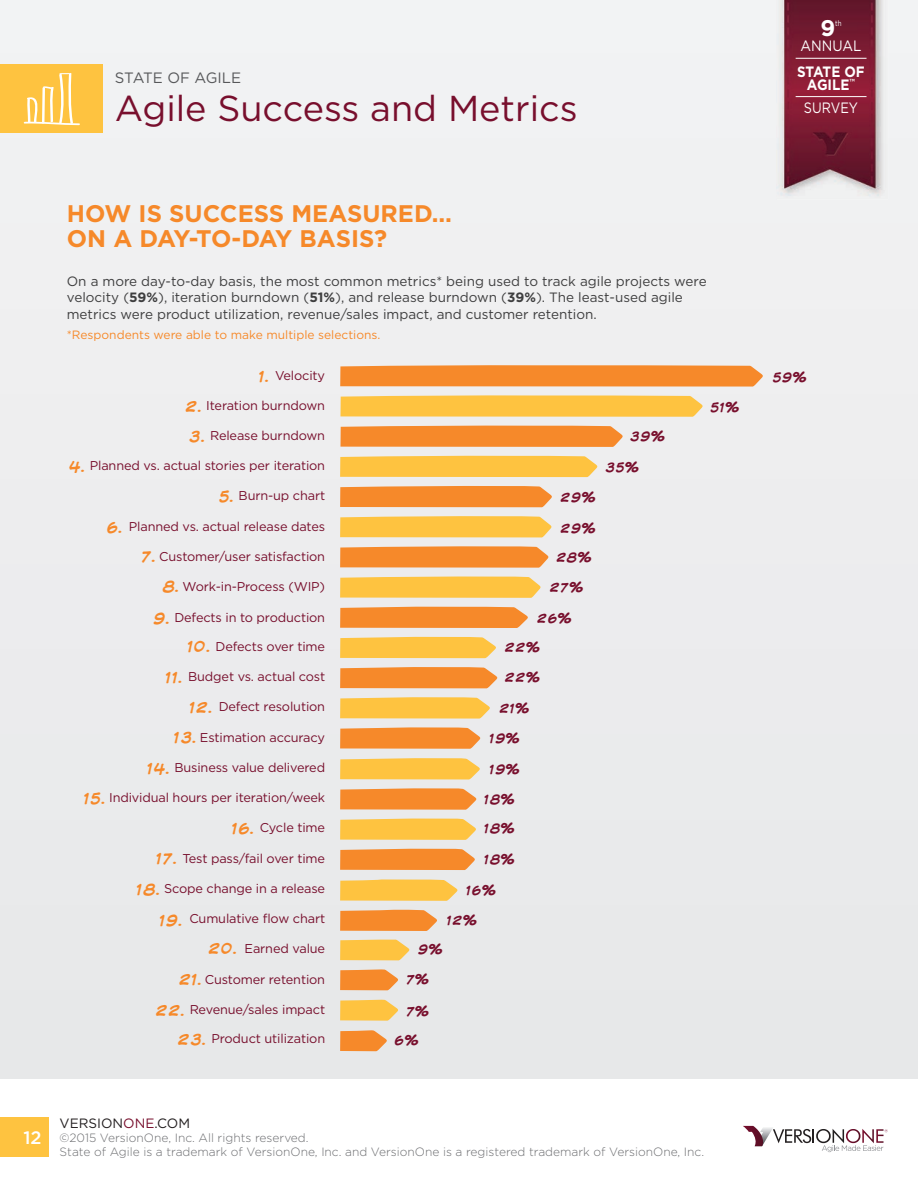
<style>
.page{position:relative;width:918px;height:1188px;background:#fff}
.page>*{position:absolute;margin:0;border:0;box-sizing:border-box;transform-origin:0 0}
.t1{font:36px "Gotham";color:#780f2d}
.t2{font:700 24px/25.5px "Gotham";color:#f6892a}
.t3{font:700 22.65px "Gotham";color:#fff}
.t4{font:500 18px "Gotham";color:#fff}
.t5{font:16.65px/31.5px "Komika Display";letter-spacing:.1em;color:#f6892a}
.t6{font:700 15px/13.5px "Gotham";color:#fff;text-align:center;scale:.9 1}
.t7{font:15px "Gotham";color:#57585a}
.t8{font:15px "Gotham";color:#fff;scale:.9 1}
.t9{font:15px "Gotham";color:#fff;scale:.85 1}
.t10{font:13.95px/29.5px "Komika Display";letter-spacing:.1em;color:#780f2d;text-align:center}
.t11{font:13.5px/16.5px "Gotham";color:#3e3e3f}
.t12{font:13.5px "Gotham";color:#231f20}
.t13{font:12.75px "Gotham";letter-spacing:-.01em;color:#780f2d}
.t14{font:300 12px/14.4px "Gotham";color:#6c6d70}
.t15{font:12px "Gotham";color:#f6892a}
.t16{font:7.8px "Gotham";color:#fff;scale:.79 1}
.s1{font-weight:700}
.s2{font-family:"Komika Display";font-size:16.65px;color:#f6892a}
.s3{color:#780f2d}
</style>
<div class="page">
<div style="left:0;top:0;width:918px;height:1079px;background:#ededee"></div>
<svg style="left:743px;top:1126px;width:145px;height:26px"></svg>
<div style="left:0;top:1117px;width:49px;height:40px;background:#fec340"></div>
<div style="left:0;top:64px;width:103px;height:69px;background:#fec340"></div>
<img style="left:777px;top:0;width:111px;height:200px">
<img style="left:776px;top:0;width:108px;height:197px">
<hr style="left:796px;top:58px;width:71px;height:1px;background:#fff">
<hr style="left:796px;top:96px;width:71px;height:1px;background:#fff">
<svg style="left:23px;top:73px;width:57px;height:52px"></svg>
<svg style="left:340px;top:365px;width:423px;height:22px;background:#f58f36"></svg>
<svg style="left:340px;top:395px;width:363px;height:22px;background:#fcc54b"></svg>
<svg style="left:340px;top:425px;width:283px;height:22px;background:#f59038"></svg>
<div style="left:340px;top:456px;width:257px;height:21px;background:#fec340"></div>
<div style="left:340px;top:486px;width:212px;height:21px;background:#f6892a"></div>
<svg style="left:340px;top:516px;width:211px;height:21px;background:#fdc447"></svg>
<svg style="left:340px;top:546px;width:208px;height:22px;background:#f59038"></svg>
<svg style="left:340px;top:576px;width:201px;height:22px;background:#fcc64d"></svg>
<svg style="left:340px;top:607px;width:188px;height:21px;background:#f58d32"></svg>
<svg style="left:340px;top:637px;width:156px;height:21px;background:#fdc448"></svg>
<svg style="left:340px;top:667px;width:157px;height:21px;background:#f58e34"></svg>
<svg style="left:340px;top:697px;width:150px;height:22px;background:#fcc64f"></svg>
<svg style="left:340px;top:727px;width:140px;height:22px;background:#f4913b"></svg>
<svg style="left:340px;top:758px;width:140px;height:21px;background:#fcc54b"></svg>
<svg style="left:340px;top:788px;width:136px;height:22px;background:#f4913b"></svg>
<svg style="left:340px;top:818px;width:136px;height:22px;background:#fcc64f"></svg>
<svg style="left:340px;top:849px;width:135px;height:21px;background:#f58e34"></svg>
<svg style="left:340px;top:879px;width:117px;height:22px;background:#fbc650"></svg>
<svg style="left:340px;top:910px;width:97px;height:21px;background:#f49038"></svg>
<svg style="left:340px;top:939px;width:69px;height:21px"></svg>
<svg style="left:340px;top:969px;width:58px;height:21px"></svg>
<svg style="left:340px;top:1030px;width:47px;height:21px"></svg>
<svg style="left:340px;top:999px;width:58px;height:22px"></svg>
<p class="t7" style="left:115px;top:68px;width:128px">STATE OF AGILE</p>
<h1 class="t1" style="left:115px;top:85px;width:464px">Agile Success and Metrics</h1>
<h3 class="t3" style="left:820px;top:13px;width:16px">9</h3>
<p class="t16" style="left:835px;top:18px;width:10px">th</p>
<p class="t8" style="left:801px;top:36px;width:69px">ANNUAL</p>
<p class="t6" style="left:797px;top:65px;width:77px">STATE OF<br>AGILE<sup>™</sup></p>
<p class="t9" style="left:804px;top:98px;width:65px">SURVEY</p>
<h2 class="t2" style="left:67px;top:200px;width:387px">HOW IS SUCCESS MEASURED…<br>ON A DAY-TO-DAY BASIS?</h2>
<p class="t11" style="left:67px;top:273px;width:641px">On a more day-to-day basis, the most common metrics* being used to track agile projects were velocity (<span class="s1">59%</span>), iteration burndown (<span class="s1">51%</span>), and release burndown (<span class="s1">39%</span>). The least-used agile metrics were product utilization, revenue/sales impact, and customer retention.</p>
<p class="t15" style="left:67px;top:327px;width:315px">*Respondents were able to make multiple selections.</p>
<p class="t13" style="left:275px;top:367px;width:52px">Velocity</p>
<p class="t10" style="left:773px;top:362px;width:35px">59%</p>
<p class="t13" style="left:206px;top:397px;width:120px">Iteration burndown</p>
<p class="t10" style="left:711px;top:392px;width:30px">51%</p>
<p class="t13" style="left:210px;top:427px;width:117px">Release burndown</p>
<p class="t10" style="left:630px;top:422px;width:36px">39%</p>
<p class="t13" style="left:90px;top:457px;width:237px">Planned vs. actual stories per iteration</p>
<p class="t10" style="left:606px;top:452px;width:35px">35%</p>
<p class="t13" style="left:239px;top:488px;width:88px">Burn-up chart</p>
<p class="t10" style="left:561px;top:483px;width:36px">29%</p>
<p class="t13" style="left:129px;top:518px;width:198px">Planned vs. actual release dates</p>
<p class="t10" style="left:561px;top:513px;width:36px">29%</p>
<p class="t13" style="left:159px;top:548px;width:167px">Customer/user satisfaction</p>
<p class="t10" style="left:556px;top:542px;width:37px">28%</p>
<p class="t13" style="left:183px;top:578px;width:144px">Work-in-Process (WIP)</p>
<p class="t10" style="left:550px;top:572px;width:35px">27%</p>
<p class="t13" style="left:174px;top:609px;width:152px">Defects in to production</p>
<p class="t10" style="left:537px;top:604px;width:36px">26%</p>
<p class="t13" style="left:216px;top:638px;width:111px">Defects over time</p>
<p class="t10" style="left:505px;top:633px;width:36px">22%</p>
<p class="t13" style="left:188px;top:668px;width:139px">Budget vs. actual cost</p>
<p class="t10" style="left:505px;top:663px;width:36px">22%</p>
<p class="t13" style="left:219px;top:699px;width:108px">Defect resolution</p>
<p class="t10" style="left:500px;top:693px;width:31px">21%</p>
<p class="t13" style="left:200px;top:729px;width:127px">Estimation accuracy</p>
<p class="t10" style="left:490px;top:723px;width:31px">19%</p>
<p class="t13" style="left:174px;top:759px;width:152px">Business value delivered</p>
<p class="t10" style="left:485px;top:754px;width:36px">19%<br>18%<br>18%</p>
<h3 class="t5" style="left:259px;top:360px;width:11px">1.</h3>
<h3 class="t5" style="left:186px;top:391px;width:20px;line-height:29.7px">2.<br>3.</h3>
<h3 class="t5" style="left:69px;top:450px;width:16px">4.</h3>
<h3 class="t5" style="left:219px;top:481px;width:15px">5.</h3>
<h3 class="t5" style="left:107px;top:512px;width:16px">6.</h3>
<h3 class="t5" style="left:142px;top:540px;width:15px">7.</h3>
<h3 class="t5" style="left:153px;top:571px;width:26px;text-align:center">8.<br>9.</h3>
<h3 class="t5" style="left:188px;top:631px;width:23px">10.</h3>
<h3 class="t5" style="left:166px;top:661px;width:17px">11.</h3>
<h3 class="t5" style="left:174px;top:692px;width:39px;line-height:30.2px;text-indent:16px">12.<br>13.</h3>
<h3 class="t5" style="left:147px;top:753px;width:23px">14.</h3>
<p class="t13" style="left:109px;top:789px;width:218px">Individual hours per iteration/week</p>
<p class="t13" style="left:260px;top:820px;width:67px">Cycle time</p>
<p class="t13" style="left:182px;top:850px;width:144px">Test pass/fail over time</p>
<p class="t10" style="left:485px;top:844px;width:31px">18%</p>
<p class="t13" style="left:164px;top:880px;width:163px">Scope change in a release</p>
<p class="t10" style="left:466px;top:875px;width:31px">16%</p>
<p class="t13" style="left:189px;top:910px;width:137px">Cumulative flow chart</p>
<p class="t10" style="left:447px;top:906px;width:31px">12%</p>
<p class="t13" style="left:245px;top:940px;width:82px">Earned value</p>
<p class="t10" style="left:418px;top:935px;width:26px">9%</p>
<p class="t13" style="left:205px;top:971px;width:122px">Customer retention</p>
<p class="t10" style="left:406px;top:965px;width:24px">7%</p>
<p class="t13" style="left:190px;top:1001px;width:137px">Revenue/sales impact</p>
<p class="t10" style="left:395px;top:997px;width:36px;line-height:28.7px;text-align:left;text-indent:12px">7%<br>6%</p>
<h3 class="t5" style="left:84px;top:783px;width:22px">15.</h3>
<h3 class="t5" style="left:232px;top:813px;width:23px">16.</h3>
<h3 class="t5" style="left:137px;top:843px;width:41px;line-height:30.6px;text-indent:20px">17.<br>18.</h3>
<h3 class="t5" style="left:160px;top:904px;width:23px">19.</h3>
<h3 class="t5" style="left:209px;top:933px;width:29px">20.</h3>
<h3 class="t5" style="left:156px;top:963px;width:46px;text-indent:23px">21.<br>22.</h3>
<p class="t13" style="left:178px;top:1031px;width:149px"><span class="s2">23.</span> Product utilization</p>
<h3 class="t4" style="left:23px;top:1125px;width:20px">12</h3>
<p class="t12" style="left:60px;top:1114px;width:132px">VERSION<span class="s3">ONE</span>.COM</p>
<p class="t14" style="left:60px;top:1130px;width:646px">©2015 VersionOne, Inc. All rights reserved.<br>State of Agile is a trademark of VersionOne, Inc. and VersionOne is a registered trademark of VersionOne, Inc.</p>
</div>
